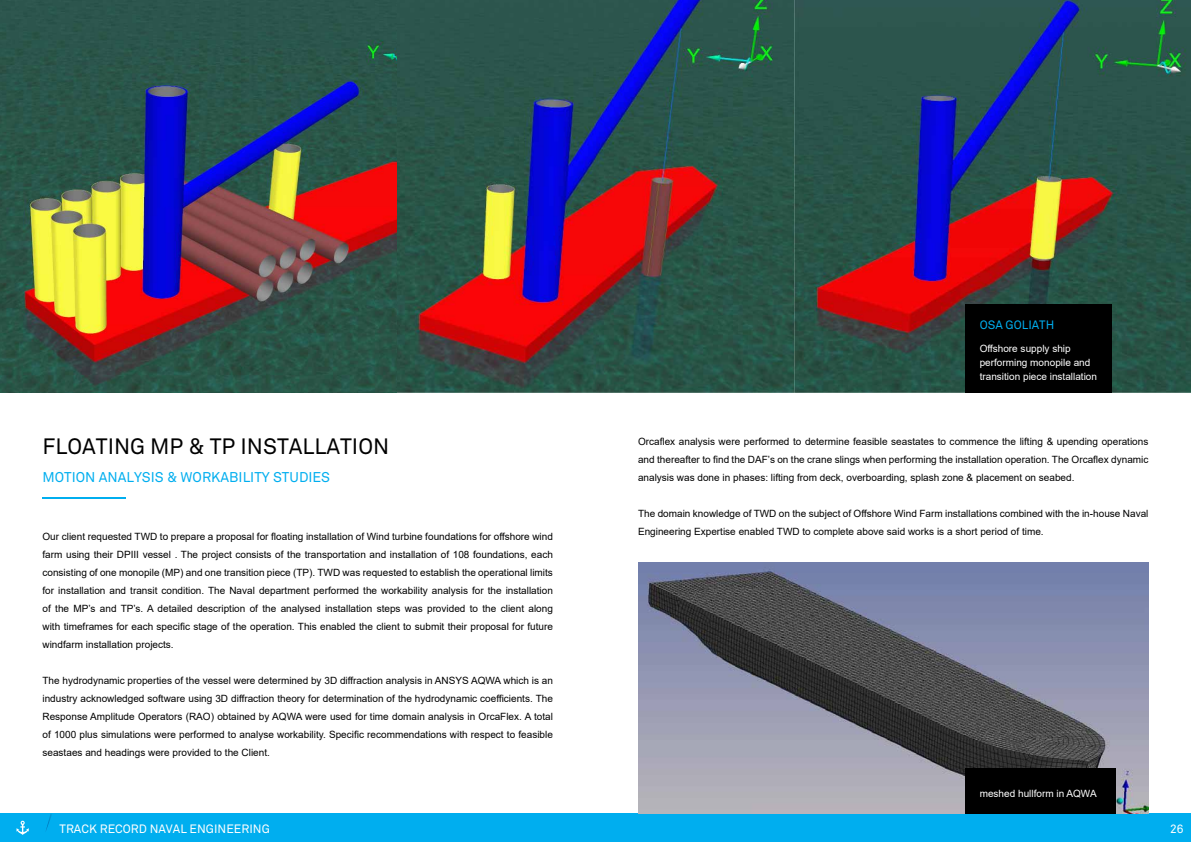
<style>
.page{position:relative;width:1191px;height:842px;background:#fff}
.page>*{position:absolute;margin:0;border:0;box-sizing:border-box;transform-origin:0 0}
.t1{font:22px "Akkurat";color:#000}
.t2{font:14px "Akkurat";color:#00aeef}
.t3{font:12px "Akkurat";color:#fff}
.t4{font:12px "Akkurat";color:#00aeef}
.t5{font:10px/18px "Arial";color:#000;text-align:justify}
.t6{font:10px/14px "Arial";color:#fff}
</style>
<div class="page">
<div style="left:595px;top:814px;width:596px;height:28px;background:#00aeef"></div>
<div style="left:0;top:814px;width:595px;height:28px;background:#00aeef"></div>
<svg style="left:46px;top:814px;width:6px;height:16px"></svg>
<svg style="left:17px;top:821px;width:12px;height:14px"></svg>
<img style="left:0;top:0;width:794px;height:393px">
<hr style="left:43px;top:497px;width:83px;height:2px;background:#00aeef">
<img style="left:638px;top:563px;width:510px;height:251px">
<img style="left:794px;top:0;width:397px;height:393px">
<div style="left:965px;top:304px;width:146px;height:89px;background:#000"></div>
<div style="left:965px;top:768px;width:150px;height:46px;background:#000"></div>
<h1 class="t1" style="left:43px;top:434px;width:348px">FLOATING MP &amp; TP INSTALLATION</h1>
<h2 class="t2" style="left:43px;top:469px;width:289px">MOTION ANALYSIS &amp; WORKABILITY STUDIES</h2>
<p class="t5" style="left:43px;top:528px;width:512px">Our client requested TWD to prepare a proposal for floating installation of Wind turbine foundations for offshore wind farm using their DPIII vessel . The project consists of the transportation and installation of 108 foundations, each consisting of one monopile (MP) and one transition piece (TP). TWD was requested to establish the operational limits for installation and transit condition. The Naval department performed the workability analysis for the installation of the MP’s and TP’s. A detailed description of the analysed installation steps was provided to the client along with timeframes for each specific stage of the operation. This enabled the client to submit their proposal for future windfarm installation projects.</p>
<p class="t5" style="left:43px;top:672px;width:512px">The hydrodynamic properties of the vessel were determined by 3D diffraction analysis in ANSYS AQWA which is an industry acknowledged software using 3D diffraction theory for determination of the hydrodynamic coefficients. The Response Amplitude Operators (RAO) obtained by AQWA were used for time domain analysis in OrcaFlex. A total of 1000 plus simulations were performed to analyse workability. Specific recommendations with respect to feasible seastaes and headings were provided to the Client.</p>
<p class="t3" style="left:60px;top:821px;width:212px">TRACK RECORD NAVAL ENGINEERING</p>
<p class="t4" style="left:979px;top:317px;width:76px">OSA GOLIATH</p>
<p class="t6" style="left:979px;top:341px;width:119px">Offshore supply ship performing monopile and transition piece installation</p>
<p class="t5" style="left:638px;top:432px;width:512px">Orcaflex analysis were performed to determine feasible seastates to commence the lifting &amp; upending operations and thereafter to find the DAF’s on the crane slings when performing the installation operation. The Orcaflex dynamic analysis was done in phases: lifting from deck, overboarding, splash zone &amp; placement on seabed.</p>
<p class="t5" style="left:638px;top:504px;width:512px">The domain knowledge of TWD on the subject of Offshore Wind Farm installations combined with the in-house Naval<br>Engineering Expertise enabled TWD to complete above said works is a short period of time.</p>
<p class="t6" style="left:979px;top:786px;width:118px">meshed hullform in AQWA</p>
<p class="t3" style="left:1170px;top:821px;width:15px">26</p>
</div>
